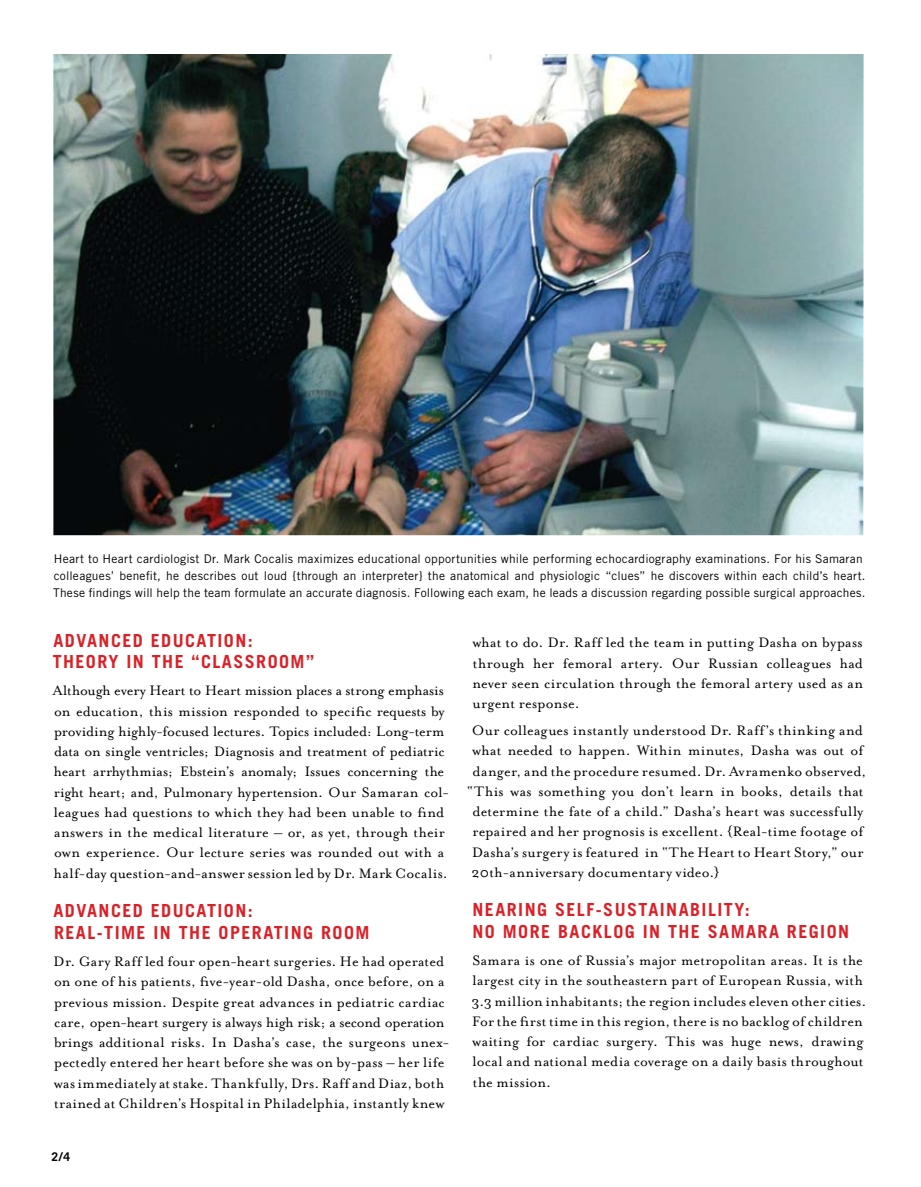
<style>
.page{position:relative;width:921px;height:1187px;background:#fff}
.page>*{position:absolute;margin:0;border:0;box-sizing:border-box;transform-origin:0 0}
.t1{font:700 18px/21.6px "Trade Gothic";letter-spacing:.08em;color:#da2128}
.t2{font:15.75px/20.2px "Mrs Eaves Roman";letter-spacing:.015em;color:#000}
.t3{font:12px/17.2px "Trade Gothic";letter-spacing:.02em;color:#000}
.t4{font:700 12px "Trade Gothic";color:#000}
</style>
<div class="page">
<img style="left:53px;top:54px;width:810px;height:481px">
<p class="t3" style="left:53px;top:550px;width:814px">Heart to Heart cardiologist Dr. Mark Cocalis maximizes educational opportunities while performing echocardiography examinations. For his Samaran colleagues’ benefit, he describes out loud {through an interpreter} the anatomical and physiologic “clues” he discovers within each child’s heart.<br>These findings will help the team formulate an accurate diagnosis. Following each exam, he leads a discussion regarding possible surgical approaches.</p>
<p class="t1" style="left:53px;top:629px;width:263px">ADVANCED EDUCATION:<br>THEORY IN THE “CLASSROOM”</p>
<p class="t2" style="left:53px;top:681px;width:398px">Although every Heart to Heart mission places a strong emphasis on education, this mission responded to specific requests by providing highly-focused lectures. Topics included: Long-term data on single ventricles; Diagnosis and treatment of pediatric heart arrhythmias; Ebstein’s anomaly; Issues concerning the right heart; and, Pulmonary hypertension. Our Samaran col&shy;leagues had questions to which they had been unable to find answers in the medical literature – or, as yet, through their own experience. Our lecture series was rounded out with a half-day question-and-answer session led by Dr. Mark Cocalis.</p>
<p class="t1" style="left:53px;top:900px;width:317px">ADVANCED EDUCATION:<br>REAL-TIME IN THE OPERATING ROOM</p>
<p class="t2" style="left:54px;top:951px;width:397px">Dr. Gary Raff led four open-heart surgeries. He had operated on one of his patients, five-year-old Dasha, once before, on a previous mission. Despite great advances in pediatric cardiac care, open-heart surgery is always high risk; a second operation brings additional risks. In Dasha’s case, the surgeons unex&shy;pectedly entered her heart before she was on by-pass – her life was immediately at stake. Thankfully, Drs. Raff and Diaz, both trained at Children’s Hospital in Philadelphia, instantly knew</p>
<p class="t4" style="left:52px;top:1149px;width:20px">2/4</p>
<p class="t2" style="left:472px;top:633px;width:392px;text-align:justify">what to do. Dr. Raff led the team in putting Dasha on bypass through her femoral artery. Our Russian colleagues had never seen circulation through the femoral artery used as an urgent response.</p>
<p class="t2" style="left:472px;top:720px;width:393px">Our colleagues instantly understood Dr. Raff’s thinking and</p>
<p class="t2" style="left:473px;top:741px;width:392px">what needed to happen. Within minutes, Dasha was out of</p>
<p class="t2" style="left:473px;top:761px;width:395px">danger, and the procedure resumed. Dr. Avramenko observed,</p>
<p class="t2" style="left:467px;top:781px;width:398px">“This was something you don’t learn in books, details that</p>
<p class="t2" style="left:473px;top:801px;width:392px">determine the fate of a child.” Dasha’s heart was successfully</p>
<p class="t2" style="left:472px;top:822px;width:392px">repaired and her prognosis is excellent. {Real-time footage of</p>
<p class="t2" style="left:472px;top:842px;width:393px">Dasha’s surgery is featured in “The Heart to Heart Story,” our</p>
<p class="t2" style="left:471px;top:862px;width:249px">20th-anniversary documentary video.}</p>
<p class="t1" style="left:472px;top:899px;width:378px">NEARING SELF-SUSTAINABILITY:<br>NO MORE BACKLOG IN THE SAMARA REGION</p>
<p class="t2" style="left:471px;top:950px;width:397px">Samara is one of Russia’s major metropolitan areas. It is the largest city in the southeastern part of European Russia, with 3.3 million inhabitants; the region includes eleven other cities.<br>For the first time in this region, there is no backlog of children waiting for cardiac surgery. This was huge news, drawing local and national media coverage on a daily basis throughout the mission.</p>
</div>
